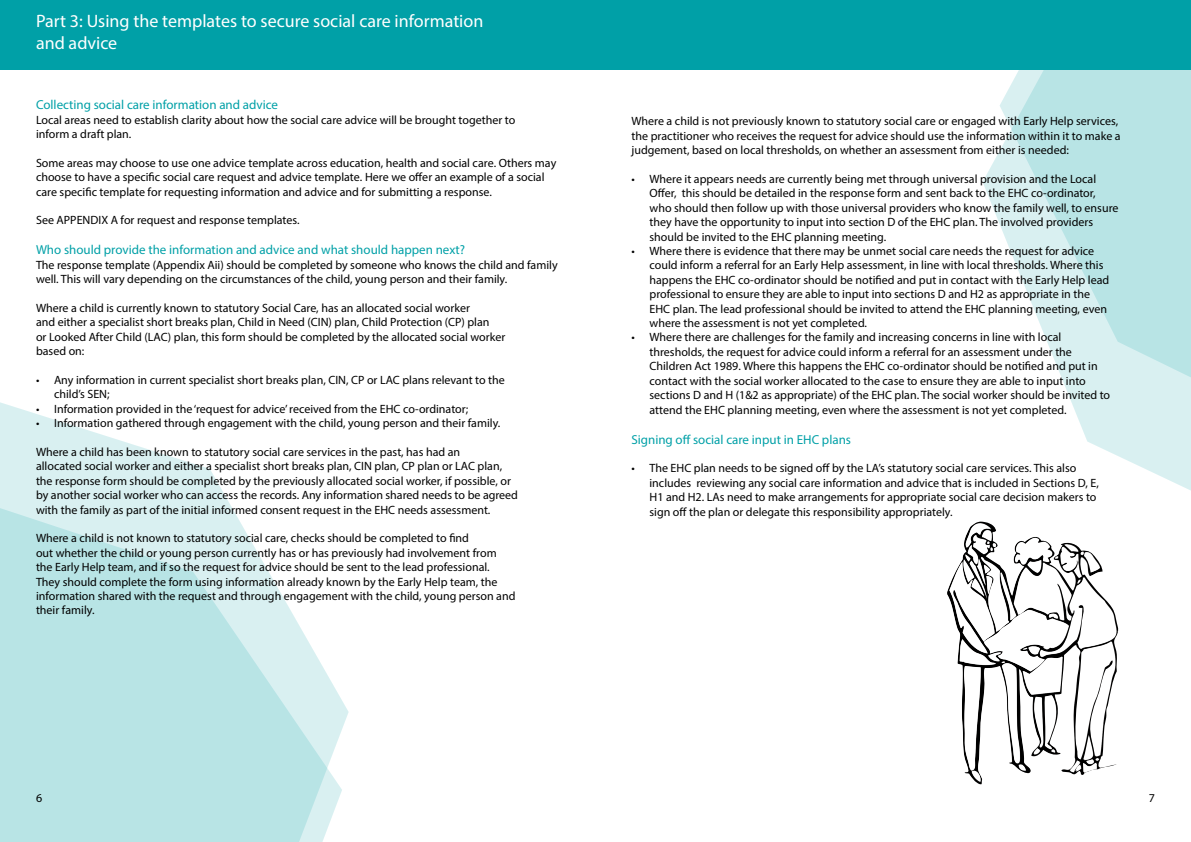
<style>
.page{position:relative;width:1191px;height:842px;background:#fff}
.page>*{position:absolute;margin:0;border:0;box-sizing:border-box;transform-origin:0 0}
.t1{font:18px/21.6px "Myriad Pro";color:#fff}
.t2{font:13px "Myriad Pro";color:#00a0a7}
.t3{font:12px/14.4px "Myriad Pro";color:#000}
</style>
<div class="page">
<svg style="left:982px;top:69px;width:209px;height:422px"></svg>
<svg style="left:0;top:402px;width:349px;height:440px;fill:#b8e4e5"></svg>
<div style="left:0;top:0;width:1191px;height:69px;background:#00a0a7"></div>
<img style="left:947px;top:522px;width:171px;height:262px">
<h1 class="t1" style="left:36px;top:10px;width:449px">Part 3: Using the templates to secure social care information and advice</h1>
<p class="t2" style="left:36px;top:97px;width:244px">Collecting social care information and advice</p>
<p class="t3" style="left:36px;top:112px;width:481px">Local areas need to establish clarity about how the social care advice will be brought together to inform a draft plan.</p>
<p class="t3" style="left:36px;top:155px;width:522px">Some areas may choose to use one advice template across education, health and social care. Others may choose to have a specific social care request and advice template. Here we offer an example of a social care specific template for requesting information and advice and for submitting a response.</p>
<p class="t3" style="left:36px;top:213px;width:265px">See APPENDIX A for request and response templates.</p>
<p class="t2" style="left:36px;top:242px;width:431px">Who should provide the information and advice and what should happen next?</p>
<p class="t3" style="left:36px;top:257px;width:523px">The response template (Appendix Aii) should be completed by someone who knows the child and family well. This will vary depending on the circumstances of the child, young person and their family.</p>
<p class="t3" style="left:36px;top:300px;width:471px">Where a child is currently known to statutory Social Care, has an allocated social worker<br>and either a specialist short breaks plan, Child in Need (CIN) plan, Child Protection (CP) plan<br>or Looked After Child (LAC) plan, this form should be completed by the allocated social worker based on:</p>
<p class="t3" style="left:54px;top:372px;width:452px;text-indent:-18px">• Any information in current specialist short breaks plan, CIN, CP or LAC plans relevant to the child’s SEN;</p>
<p class="t3" style="left:36px;top:401px;width:434px">• Information provided in the ‘request for advice’ received from the EHC co-ordinator;</p>
<p class="t3" style="left:36px;top:416px;width:466px">• Information gathered through engagement with the child, young person and their family.</p>
<p class="t3" style="left:36px;top:444px;width:483px">Where a child has been known to statutory social care services in the past, has had an<br>allocated social worker and either a specialist short breaks plan, CIN plan, CP plan or LAC plan, the response form should be completed by the previously allocated social worker, if possible, or by another social worker who can access the records. Any information shared needs to be agreed with the family as part of the initial informed consent request in the EHC needs assessment.</p>
<p class="t3" style="left:36px;top:531px;width:481px">Where a child is not known to statutory social care, checks should be completed to find<br>out whether the child or young person currently has or has previously had involvement from the Early Help team, and if so the request for advice should be sent to the lead professional.<br>They should complete the form using information already known by the Early Help team, the information shared with the request and through engagement with the child, young person and their family.</p>
<p class="t3" style="left:631px;top:114px;width:491px">Where a child is not previously known to statutory social care or engaged with Early Help services, the practitioner who receives the request for advice should use the information within it to make a judgement, based on local thresholds, on whether an assessment from either is needed:</p>
<p class="t3" style="left:649px;top:172px;width:470px;text-indent:-18px">• Where it appears needs are currently being met through universal provision and the Local Offer, this should be detailed in the response form and sent back to the EHC co-ordinator, who should then follow up with those universal providers who know the family well, to ensure they have the opportunity to input into section D of the EHC plan. The involved providers should be invited to the EHC planning meeting.</p>
<p class="t3" style="left:649px;top:244px;width:461px;text-indent:-18px">• Where there is evidence that there may be unmet social care needs the request for advice could inform a referral for an Early Help assessment, in line with local thresholds. Where this happens the EHC co-ordinator should be notified and put in contact with the Early Help lead professional to ensure they are able to input into sections D and H2 as appropriate in the EHC plan. The lead professional should be invited to attend the EHC planning meeting, even where the assessment is not yet completed.</p>
<p class="t3" style="left:649px;top:330px;width:462px;text-indent:-18px">• Where there are challenges for the family and increasing concerns in line with local thresholds, the request for advice could inform a referral for an assessment under the Children Act 1989. Where this happens the EHC co-ordinator should be notified and put in contact with the social worker allocated to the case to ensure they are able to input into sections D and H (1&amp;2 as appropriate) of the EHC plan. The social worker should be invited to attend the EHC planning meeting, even where the assessment is not yet completed.</p>
<p class="t2" style="left:631px;top:431px;width:221px">Signing off social care input in EHC plans</p>
<p class="t3" style="left:649px;top:461px;width:451px;text-indent:-18px">• The EHC plan needs to be signed off by the LA’s statutory social care services. This also includes reviewing any social care information and advice that is included in Sections D, E, H1 and H2. LAs need to make arrangements for appropriate social care decision makers to sign off the plan or delegate this responsibility appropriately.</p>
<p class="t3" style="left:36px;top:790px;width:8px">6</p>
<p class="t3" style="left:1148px;top:790px;width:8px">7</p>
</div>
